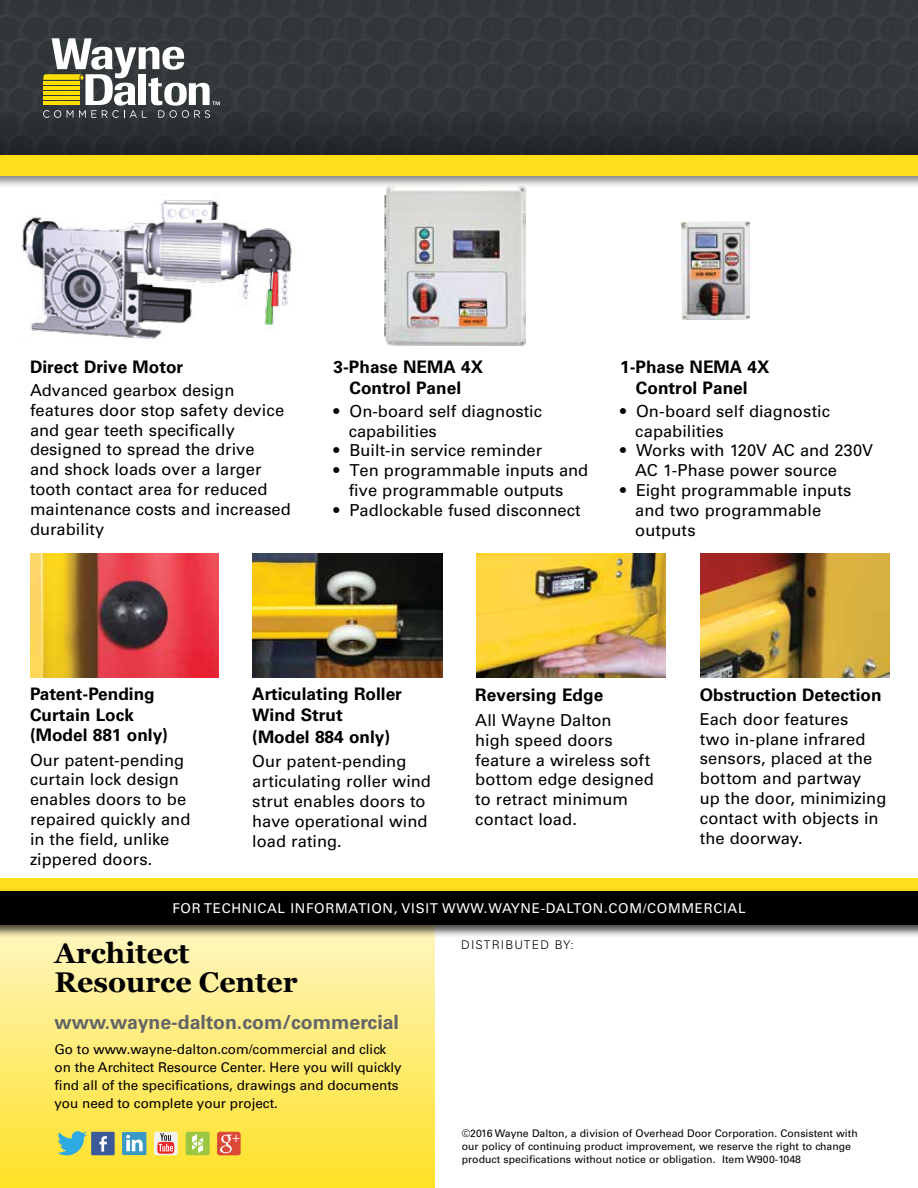
<style>
.page{position:relative;width:918px;height:1188px;background:#fff}
.page>*{position:absolute;margin:0;border:0;box-sizing:border-box;transform-origin:0 0}
.t1{font:700 28.5px/28.8px "Georgia";color:#000}
.t2{font:700 19.5px "Univers LT Std";color:#636466}
.t3{font:700 17.25px/20.7px "Univers LT Std";color:#000;text-align:center}
.t4{font:16.5px/19.8px "Univers LT Std";color:#000}
.t5{font:13.65px "Myriad Pro";color:#fff}
.t6{font:13.5px/18px "Univers LT Std";color:#000}
.t7{font:13.5px "Univers LT Std";letter-spacing:.05em;color:#fff}
.t8{font:300 12px "Univers LT Std";letter-spacing:.1em;color:#000}
.t9{font:10.5px/12.6px "Univers LT Std";color:#000}
</style>
<div class="page">
<img style="left:477px;top:554px;width:188px;height:123px">
<img style="left:31px;top:554px;width:188px;height:123px">
<img style="left:384px;top:189px;width:141px;height:157px">
<img style="left:21px;top:200px;width:271px;height:140px">
<img style="left:681px;top:222px;width:68px;height:97px">
<img style="left:701px;top:554px;width:188px;height:123px">
<img style="left:252px;top:554px;width:190px;height:123px">
<div style="left:0;top:0;width:918px;height:106px;background:#32383a"></div>
<div style="left:0;top:106px;width:918px;height:50px;background:#292e30"></div>
<div style="left:0;top:156px;width:918px;height:33px;background:#000;opacity:.5"></div>
<div style="left:0;top:156px;width:918px;height:20px;background:#ffdf1b"></div>
<svg style="left:0;top:938px;width:435px;height:250px;background:#feeb71"></svg>
<div style="left:0;top:879px;width:918px;height:12px;background:#ffdf1b"></div>
<div style="left:0;top:889px;width:918px;height:49px;background:#000;opacity:.75"></div>
<div style="left:0;top:891px;width:918px;height:34px;background:#000"></div>
<svg style="left:57px;top:1131px;width:30px;height:24px"></svg>
<div style="left:91px;top:1132px;width:24px;height:23px;background:#3c5a99"></div>
<svg style="left:99px;top:1136px;width:8px;height:16px"></svg>
<div style="left:154px;top:1132px;width:24px;height:23px;background:#f1f1f2;border-radius:2px"></div>
<svg style="left:157px;top:1133px;width:17px;height:21px"></svg>
<div style="left:186px;top:1132px;width:24px;height:23px;background:#9ac641;border-radius:2px"></div>
<svg style="left:192px;top:1134px;width:12px;height:19px"></svg>
<div style="left:217px;top:1132px;width:24px;height:23px;background:#da4a37;border-radius:3px"></div>
<svg style="left:220px;top:1135px;width:12px;height:18px"></svg>
<svg style="left:122px;top:1132px;width:25px;height:23px"></svg>
<svg style="left:43px;top:38px;width:177px;height:80px"></svg>
<p class="t3" style="left:30px;top:357px;width:155px">Direct Drive Motor</p>
<p class="t4" style="left:30px;top:380px;width:262px">Advanced gearbox design features door stop safety device and gear teeth specifically designed to spread the drive<br>and shock loads over a larger tooth contact area for reduced maintenance costs and increased durability</p>
<p class="t3" style="left:334px;top:357px;width:151px">3-Phase NEMA 4X<br>Control Panel</p>
<p class="t4" style="left:349px;top:401px;width:195px;text-indent:-15px">• On-board self diagnostic capabilities</p>
<p class="t4" style="left:334px;top:441px;width:210px">• Built-in service reminder</p>
<p class="t4" style="left:334px;top:460px;width:256px;text-align:center">• Ten programmable inputs and five programmable outputs</p>
<p class="t4" style="left:334px;top:500px;width:248px">• Padlockable fused disconnect</p>
<p class="t3" style="left:620px;top:357px;width:151px">1-Phase NEMA 4X<br>Control Panel</p>
<p class="t4" style="left:635px;top:401px;width:196px;text-indent:-15px">• On-board self diagnostic capabilities</p>
<p class="t4" style="left:635px;top:441px;width:239px;text-indent:-15px">• Works with 120V AC and 230V<br>AC 1-Phase power source</p>
<p class="t4" style="left:635px;top:480px;width:218px;text-indent:-15px">• Eight programmable inputs and two programmable outputs</p>
<p class="t3" style="left:30px;top:684px;width:140px;text-align:left">Patent-Pending<br>Curtain Lock (Model 881 only)</p>
<p class="t4" style="left:30px;top:750px;width:162px">Our patent-pending curtain lock design enables doors to be repaired quickly and in the field, unlike zippered doors.</p>
<p class="t3" style="left:252px;top:684px;width:151px;text-align:left">Articulating Roller<br>Wind Strut</p>
<p class="t3" style="left:252px;top:727px;width:140px">(Model 884 only)</p>
<p class="t4" style="left:252px;top:752px;width:180px">Our patent-pending articulating roller wind strut enables doors to have operational wind load rating.</p>
<p class="t3" style="left:475px;top:684px;width:129px">Reversing Edge</p>
<p class="t4" style="left:475px;top:710px;width:180px">All Wayne Dalton<br>high speed doors feature a wireless soft bottom edge designed to retract minimum contact load.</p>
<p class="t3" style="left:700px;top:684px;width:183px">Obstruction Detection</p>
<p class="t4" style="left:700px;top:709px;width:188px">Each door features<br>two in-plane infrared sensors, placed at the bottom and partway<br>up the door, minimizing contact with objects in the doorway.</p>
<p class="t7" style="left:172px;top:900px;width:575px">FOR TECHNICAL INFORMATION, VISIT WWW.WAYNE-DALTON.COM/COMMERCIAL</p>
<h1 class="t1" style="left:54px;top:938px;width:245px">Architect<br>Resource Center</h1>
<p class="t2" style="left:54px;top:1011px;width:346px">www.wayne-dalton.com/commercial</p>
<p class="t6" style="left:54px;top:1040px;width:349px">Go to www.wayne-dalton.com/commercial and click on the Architect Resource Center. Here you will quickly find all of the specifications, drawings and documents you need to complete your project.</p>
<p class="t8" style="left:461px;top:938px;width:114px">DISTRIBUTED BY:</p>
<p class="t5" style="left:232px;top:1130px;width:10px">+</p>
<p class="t9" style="left:462px;top:1128px;width:398px">©2016 Wayne Dalton, a division of Overhead Door Corporation. Consistent with our policy of continuing product improvement, we reserve the right to change product specifications without notice or obligation. Item W900-1048</p>
</div>
